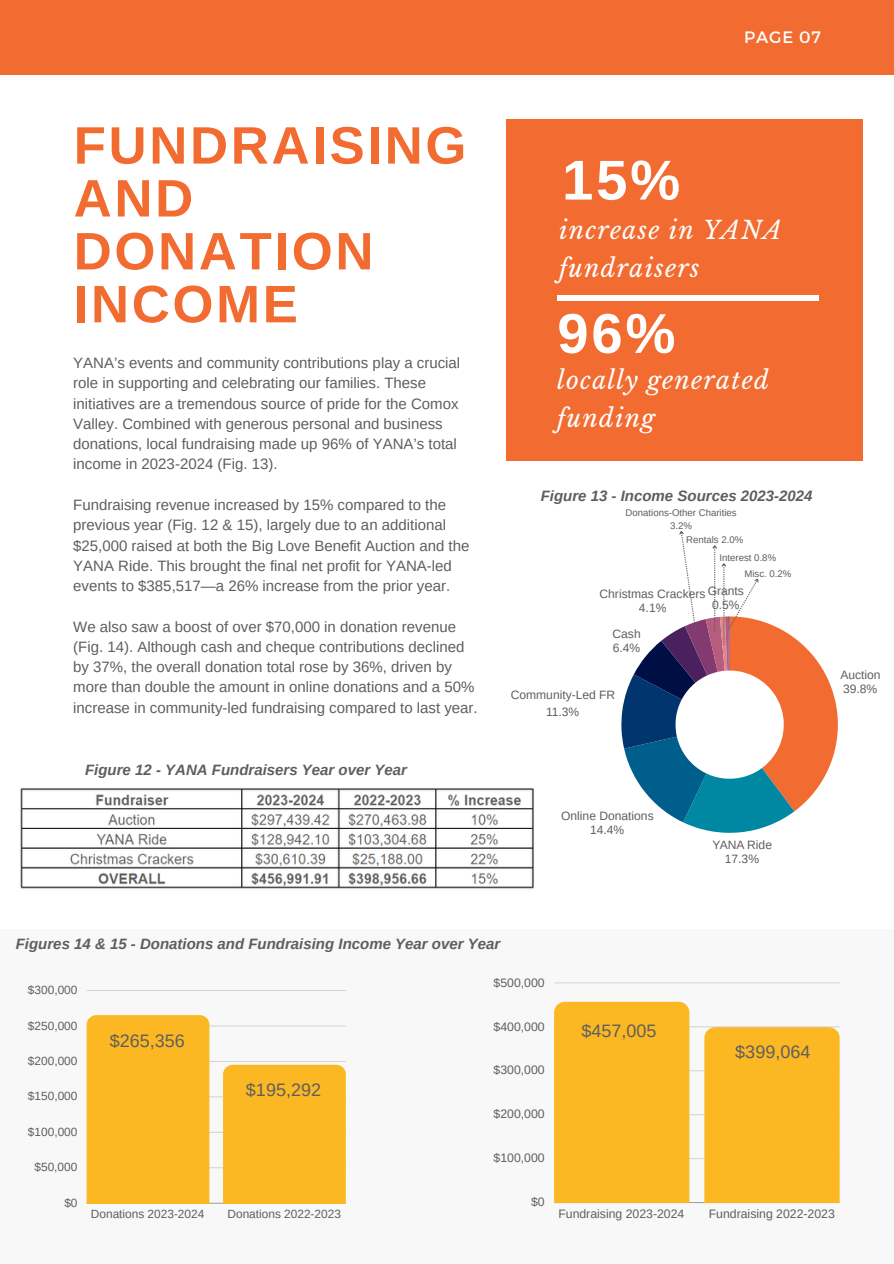
<style>
.page{position:relative;width:894px;height:1264px;background:#fff}
.page>*{position:absolute;margin:0;border:0;box-sizing:border-box;transform-origin:0 0}
.t1{font:700 56.1px "Arimo";color:#fff}
.t2{font:700 52.65px/52.8px "Arimo";letter-spacing:.05em;color:#f26b31}
.t3{font:italic 24.6px/37.2px "Libre Baskerville";letter-spacing:.05em;color:#fff}
.t4{font:18px "Arimo";color:#5e5e5e}
.t5{font:16.5px "Montserrat";letter-spacing:.05em;color:#fff}
.t6{font:15px/20.2px "Arimo";color:#5e5e5e}
.t7{font:italic 700 15px "Arimo";color:#5e5e5e}
.t8{font:12.3px "Arimo";color:#5e5e5e}
.t9{font:12px/14px "Arimo";color:#5e5e5e;text-align:center}
.t10{font:11.85px "Arimo";color:#5e5e5e}
.t11{font:9.6px/12.8px "Arimo";color:#5e5e5e;text-align:center}
</style>
<div class="page">
<div style="left:0;top:0;width:893px;height:74px;background:#f26b31"></div>
<div style="left:0;top:929px;width:893px;height:334px;background:#f8f8f8"></div>
<div style="left:506px;top:119px;width:357px;height:341px;background:#f26b31"></div>
<div style="left:557px;top:295px;width:261px;height:6px;background:#fff"></div>
<hr style="left:87px;top:1202px;width:259px;height:1px;background:#5e5e5e;opacity:.6">
<hr style="left:87px;top:1167px;width:259px;height:1px;background:#5e5e5e;opacity:.25">
<hr style="left:87px;top:1132px;width:259px;height:1px;background:#5e5e5e;opacity:.25">
<hr style="left:87px;top:1096px;width:259px;height:1px;background:#5e5e5e;opacity:.25">
<hr style="left:87px;top:1061px;width:259px;height:1px;background:#d3d3d3">
<hr style="left:87px;top:1025px;width:259px;height:1px;background:#e4e4e4">
<hr style="left:87px;top:990px;width:259px;height:1px;background:#d3d3d3">
<div style="left:87px;top:1015px;width:122px;height:188px;background:#fcb823"></div>
<div style="left:223px;top:1064px;width:123px;height:139px;background:#fcb823"></div>
<hr style="left:554px;top:1202px;width:285px;height:1px;background:#fcb823">
<hr style="left:554px;top:1158px;width:285px;height:1px;background:#5e5e5e;opacity:.25">
<hr style="left:554px;top:1114px;width:285px;height:1px;background:#5e5e5e;opacity:.25">
<hr style="left:554px;top:1070px;width:285px;height:1px;background:#5e5e5e;opacity:.25">
<hr style="left:554px;top:1026px;width:285px;height:1px;background:#dedede">
<hr style="left:554px;top:982px;width:285px;height:1px;background:#e1e1e1">
<div style="left:554px;top:1001px;width:135px;height:201px;background:#fcb823"></div>
<div style="left:704px;top:1027px;width:135px;height:175px;background:#fcb823"></div>
<img style="left:20px;top:788px;width:514px;height:101px">
<svg style="left:621px;top:531px;width:216px;height:302px"></svg>
<p class="t5" style="left:744px;top:27px;width:78px">PAGE 07</p>
<h3 class="t2" style="left:74px;top:119px;width:394px">FUNDRAISING<br>AND<br>DONATION<br>INCOME</h3>
<h6 class="t6" style="left:73px;top:353px;width:388px">YANA’s events and community contributions play a crucial role in supporting and celebrating our families. These initiatives are a tremendous source of pride for the Comox Valley. Combined with generous personal and business donations, local fundraising made up 96% of YANA’s total income in 2023-2024 (Fig. 13).</h6>
<h6 class="t6" style="left:73px;top:494px;width:397px">Fundraising revenue increased by 15% compared to the previous year (Fig. 12 &amp; 15), largely due to an additional $25,000 raised at both the Big Love Benefit Auction and the YANA Ride. This brought the final net profit for YANA-led events to $385,517—a 26% increase from the prior year.</h6>
<h5 class="t6" style="left:73px;top:616px;width:406px">We also saw a boost of over $70,000 in donation revenue (Fig. 14). Although cash and cheque contributions declined by 37%, the overall donation total rose by 36%, driven by more than double the amount in online donations and a 50% increase in community-led fundraising compared to last year.</h5>
<h2 class="t7" style="left:85px;top:761px;width:323px">Figure 12 - YANA Fundraisers Year over Year</h2>
<h1 class="t1" style="left:562px;top:149px;width:120px">15%</h1>
<p class="t3" style="left:559px;top:212px;width:224px">increase in YANA fundraisers</p>
<h1 class="t1" style="left:557px;top:302px;width:120px">96%</h1>
<h2 class="t3" style="left:557px;top:362px;width:213px">locally generated funding</h2>
<h6 class="t7" style="left:540px;top:487px;width:273px">Figure 13 - Income Sources 2023-2024</h6>
<h5 class="t11" style="left:625px;top:506px;width:113px">Donations-Other Charities<br>3.2%</h5>
<p class="t11" style="left:686px;top:533px;width:59px">Rentals 2.0%</p>
<p class="t11" style="left:719px;top:551px;width:58px">Interest 0.8%</p>
<h5 class="t11" style="left:744px;top:567px;width:48px">Misc. 0.2%</h5>
<p class="t9" style="left:599px;top:587px;width:107px">Christmas Crackers<br>4.1%</p>
<p class="t9" style="left:707px;top:584px;width:38px">Grants<br>0.5%</p>
<p class="t9" style="left:612px;top:626px;width:30px;text-align:left">Cash<br>6.4%</p>
<p class="t9" style="left:510px;top:686px;width:106px;line-height:16.5px">Community-Led FR<br>11.3%</p>
<p class="t9" style="left:840px;top:667px;width:42px;text-align:left">Auction<br>39.8%</p>
<p class="t9" style="left:561px;top:808px;width:94px">Online Donations<br>14.4%</p>
<p class="t9" style="left:712px;top:837px;width:61px">YANA Ride<br>17.3%</p>
<h1 class="t7" style="left:16px;top:935px;width:486px">Figures 14 &amp; 15 - Donations and Fundraising Income Year over Year</h1>
<p class="t10" style="left:28px;top:983px;width:51px">$300,000</p>
<p class="t10" style="left:28px;top:1018px;width:51px">$250,000</p>
<p class="t10" style="left:28px;top:1054px;width:51px">$200,000</p>
<p class="t10" style="left:28px;top:1089px;width:51px">$150,000</p>
<p class="t10" style="left:28px;top:1125px;width:51px">$100,000</p>
<p class="t10" style="left:34px;top:1160px;width:44px">$50,000</p>
<p class="t4" style="left:110px;top:1030px;width:77px">$265,356</p>
<p class="t4" style="left:246px;top:1079px;width:77px">$195,292</p>
<p class="t8" style="left:493px;top:975px;width:53px">$500,000</p>
<p class="t8" style="left:493px;top:1019px;width:53px">$400,000</p>
<p class="t8" style="left:493px;top:1063px;width:53px">$300,000</p>
<p class="t8" style="left:493px;top:1107px;width:53px">$200,000</p>
<p class="t8" style="left:493px;top:1151px;width:53px">$100,000</p>
<p class="t4" style="left:581px;top:1020px;width:77px">$457,005</p>
<p class="t4" style="left:735px;top:1041px;width:77px">$399,064</p>
<p class="t10" style="left:64px;top:1195px;width:15px">$0</p>
<p class="t10" style="left:91px;top:1207px;width:115px">Donations 2023-2024</p>
<p class="t10" style="left:227px;top:1207px;width:115px">Donations 2022-2023</p>
<p class="t8" style="left:531px;top:1195px;width:15px">$0</p>
<p class="t8" style="left:558px;top:1206px;width:127px">Fundraising 2023-2024</p>
<p class="t8" style="left:708px;top:1206px;width:127px">Fundraising 2022-2023</p>
</div>
